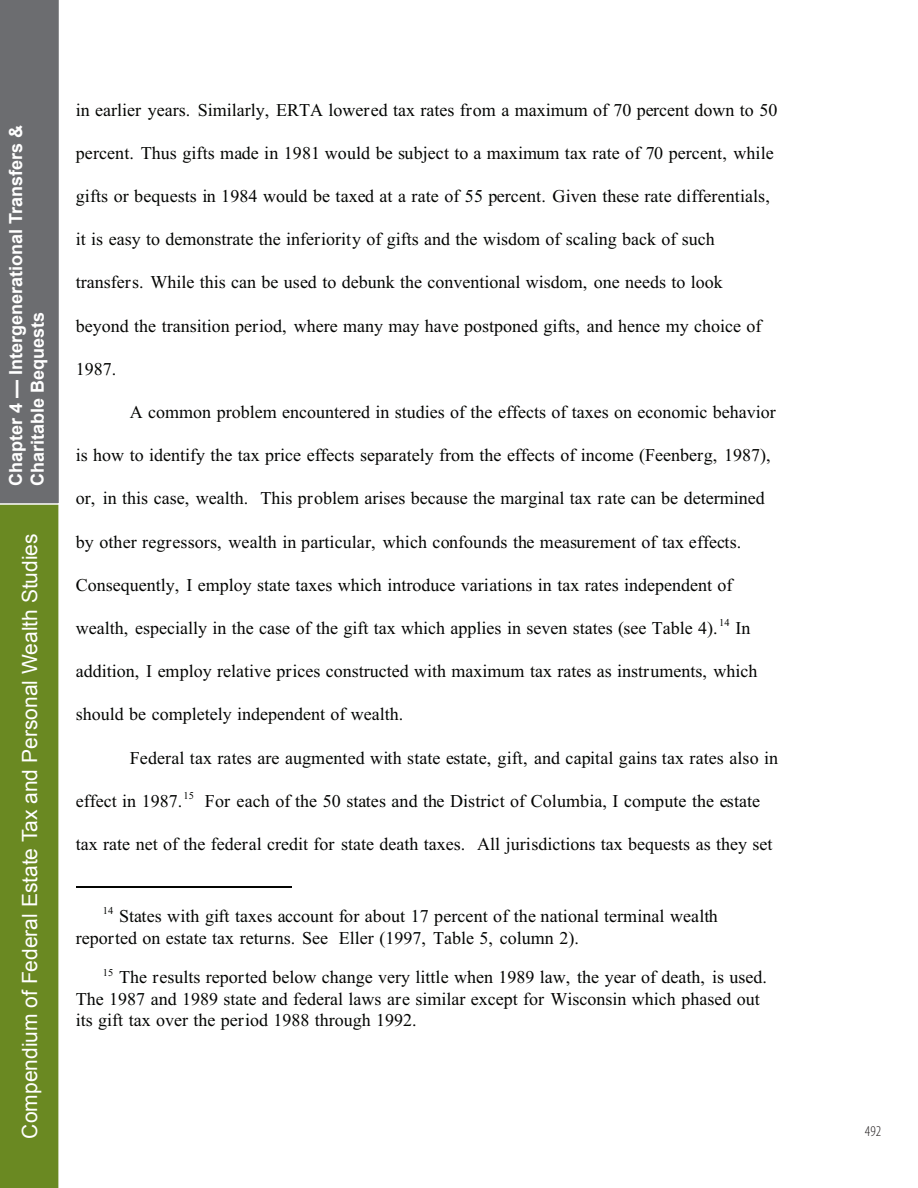
<style>
.page{position:relative;width:918px;height:1188px;background:#fff}
.page>*{position:absolute;margin:0;border:0;box-sizing:border-box;transform-origin:0 0}
.t1{font:21px "Arial";color:#fff}
.t2{font:18px/21.6px "Times New Roman";color:#040503}
.t3{font:700 18px/21.6px "Arial";color:#fff}
.t4{font:300 condensed 15px "Myriad Pro";color:#231f20}
</style>
<div class="page">
<svg style="left:0;top:0;width:59px;height:1188px;background:#6c7e44"></svg>
<hr style="left:76px;top:886px;width:216px;height:1px;background:#040503">
<p class="t3" style="left:6px;top:486px;width:363px;rotate:-90deg">Chapter 4 — Intergenerational Transfers &amp;<br>Charitable Bequests</p>
<p class="t1" style="left:16px;top:1138px;width:607px;rotate:-90deg">Compendium of Federal Estate Tax and Personal Wealth Studies</p>
<p class="t2" style="left:76px;top:100px;width:703px">in earlier years. Similarly, ERTA lowered tax rates from a maximum of 70 percent down to 50</p>
<p class="t2" style="left:76px;top:144px;width:699px">percent. Thus gifts made in 1981 would be subject to a maximum tax rate of 70 percent, while</p>
<p class="t2" style="left:76px;top:187px;width:695px">gifts or bequests in 1984 would be taxed at a rate of 55 percent. Given these rate differentials,</p>
<p class="t2" style="left:76px;top:230px;width:641px">it is easy to demonstrate the inferiority of gifts and the wisdom of scaling back of such</p>
<p class="t2" style="left:76px;top:273px;width:649px">transfers. While this can be used to debunk the conventional wisdom, one needs to look</p>
<p class="t2" style="left:76px;top:316px;width:687px">beyond the transition period, where many may have postponed gifts, and hence my choice of</p>
<p class="t2" style="left:76px;top:360px;width:42px">1987.</p>
<p class="t2" style="left:130px;top:403px;width:648px">A common problem encountered in studies of the effects of taxes on economic behavior</p>
<p class="t2" style="left:76px;top:446px;width:696px">is how to identify the tax price effects separately from the effects of income (Feenberg, 1987),</p>
<p class="t2" style="left:76px;top:489px;width:690px">or, in this case, wealth. This problem arises because the marginal tax rate can be determined</p>
<p class="t2" style="left:76px;top:532px;width:667px">by other regressors, wealth in particular, which confounds the measurement of tax effects.</p>
<p class="t2" style="left:76px;top:576px;width:658px">Consequently, I employ state taxes which introduce variations in tax rates independent of</p>
<p class="t2" style="left:76px;top:619px;width:676px">wealth, especially in the case of the gift tax which applies in seven states (see Table 4). <sup>14</sup> In</p>
<p class="t2" style="left:76px;top:662px;width:683px">addition, I employ relative prices constructed with maximum tax rates as instruments, which</p>
<p class="t2" style="left:76px;top:705px;width:329px">should be completely independent of wealth.</p>
<p class="t2" style="left:130px;top:748px;width:650px">Federal tax rates are augmented with state estate, gift, and capital gains tax rates also in</p>
<p class="t2" style="left:76px;top:792px;width:686px">effect in 1987.<sup>15</sup> For each of the 50 states and the District of Columbia, I compute the estate</p>
<p class="t2" style="left:76px;top:835px;width:698px">tax rate net of the federal credit for state death taxes. All jurisdictions tax bequests as they set</p>
<p class="t2" style="left:76px;top:907px;width:643px;text-indent:27px"><sup>14</sup> States with gift taxes account for about 17 percent of the national terminal wealth reported on estate tax returns. See Eller (1997, Table 5, column 2).</p>
<p class="t2" style="left:76px;top:968px;width:693px;text-indent:27px"><sup>15</sup> The results reported below change very little when 1989 law, the year of death, is used.<br>The 1987 and 1989 state and federal laws are similar except for Wisconsin which phased out its gift tax over the period 1988 through 1992.</p>
<p class="t4" style="left:865px;top:1122px;width:18px">492</p>
</div>
